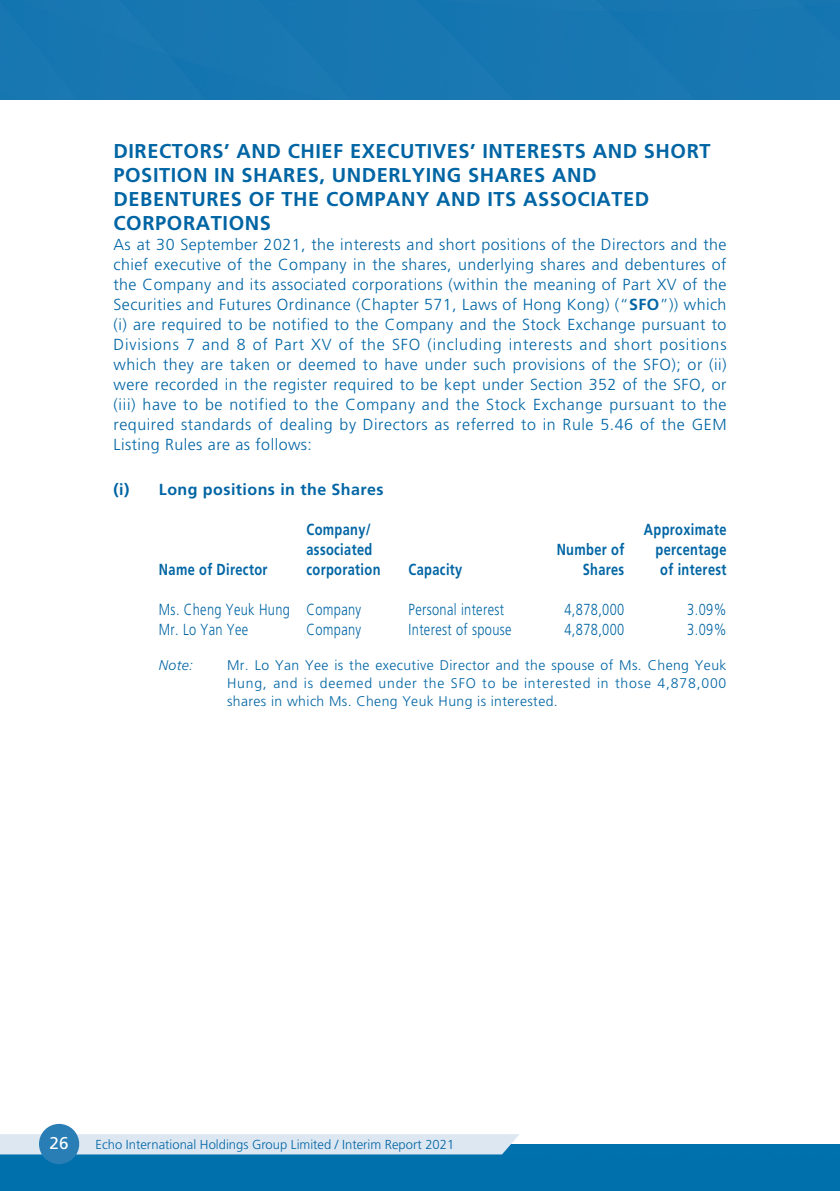
<style>
.page{position:relative;width:840px;height:1191px;background:#fff}
.page>*{position:absolute;margin:0;border:0;box-sizing:border-box;transform-origin:0 0}
._01_H1{font:700 20px/24px "Frutiger LT Std";letter-spacing:.03em;color:#0065a4}
.t1{font:17px "Frutiger LT Std";color:#fff}
._00_txt{font:300 16px/20px "Frutiger LT Std";letter-spacing:.03em;color:#0065a4;text-align:justify}
._00_txt-2{font:300 16px "Frutiger LT Std";letter-spacing:.03em;color:#0065a4;scale:.8 1}
._00_txt-3{font:700 16px "Frutiger LT Std";letter-spacing:.03em;color:#0065a4;scale:.8 1}
._02_H2{font:700 16px "Frutiger LT Std";letter-spacing:.03em;color:#0065a4}
._06_Notes{font:300 14px/18px "Frutiger LT Std";letter-spacing:.03em;color:#0065a4;text-align:justify}
._06_Notes-2{font:italic 300 14px "Frutiger LT Std";color:#0065a4}
.t2{font:300 13px "Frutiger LT Std";color:#0065a4}
.s1{font-weight:700}
</style>
<div class="page">
<img style="left:0;top:0;width:839px;height:1191px">
<div style="left:0;top:101px;width:839px;height:1043px;background:#fff"></div>
<div style="left:0;top:1134px;width:519px;height:20px;background:#dde7f2"></div>
<div style="left:39px;top:1123px;width:40px;height:41px;background:#2a7eb6;border-radius:50%"></div>
<p class="_01_H1" style="left:113px;top:139px;width:598px">DIRECTORS’ AND CHIEF EXECUTIVES’ INTERESTS AND SHORT POSITION IN SHARES, UNDERLYING SHARES AND DEBENTURES OF THE COMPANY AND ITS ASSOCIATED CORPORATIONS</p>
<p class="_00_txt" style="left:113px;top:235px;width:614px">As at 30 September 2021, the interests and short positions of the Directors and the chief executive of the Company in the shares, underlying shares and debentures of the Company and its associated corporations (within the meaning of Part XV of the Securities and Futures Ordinance (Chapter 571, Laws of Hong Kong) (“<span class="s1">SFO</span>”)) which (i) are required to be notified to the Company and the Stock Exchange pursuant to Divisions 7 and 8 of Part XV of the SFO (including interests and short positions which they are taken or deemed to have under such provisions of the SFO); or (ii) were recorded in the register required to be kept under Section 352 of the SFO, or (iii) have to be notified to the Company and the Stock Exchange pursuant to the required standards of dealing by Directors as referred to in Rule 5.46 of the GEM Listing Rules are as follows:</p>
<p class="_02_H2" style="left:113px;top:479px;width:271px">(i) Long positions in the Shares</p>
<p class="_00_txt-3" style="left:159px;top:559px;width:137px">Name of Director</p>
<p class="_00_txt-3" style="left:306px;top:519px;width:82px">Company/</p>
<p class="_00_txt-3" style="left:306px;top:539px;width:84px">associated</p>
<p class="_00_txt-3" style="left:306px;top:559px;width:94px">corporation</p>
<p class="_00_txt-3" style="left:408px;top:559px;width:69px">Capacity</p>
<p class="_00_txt-3" style="left:556px;top:539px;width:86px">Number of</p>
<p class="_00_txt-3" style="left:582px;top:559px;width:54px">Shares</p>
<p class="_00_txt-3" style="left:643px;top:519px;width:105px">Approximate</p>
<p class="_00_txt-3" style="left:655px;top:539px;width:90px">percentage</p>
<p class="_00_txt-3" style="left:660px;top:559px;width:84px">of interest</p>
<p class="_00_txt-2" style="left:159px;top:600px;width:165px">Ms. Cheng Yeuk Hung</p>
<p class="_00_txt-2" style="left:306px;top:600px;width:70px">Company</p>
<p class="_00_txt-2" style="left:408px;top:600px;width:121px">Personal interest</p>
<p class="_00_txt-2" style="left:564px;top:600px;width:76px">4,878,000</p>
<p class="_00_txt-2" style="left:687px;top:600px;width:50px">3.09%</p>
<p class="_00_txt-2" style="left:159px;top:620px;width:113px">Mr. Lo Yan Yee</p>
<p class="_00_txt-2" style="left:306px;top:620px;width:70px">Company</p>
<p class="_00_txt-2" style="left:408px;top:620px;width:130px">Interest of spouse</p>
<p class="_00_txt-2" style="left:564px;top:620px;width:76px">4,878,000</p>
<p class="_00_txt-2" style="left:687px;top:620px;width:50px">3.09%</p>
<p class="_06_Notes-2" style="left:159px;top:657px;width:36px">Note:</p>
<p class="_06_Notes" style="left:227px;top:656px;width:500px">Mr. Lo Yan Yee is the executive Director and the spouse of Ms. Cheng Yeuk Hung, and is deemed under the SFO to be interested in those 4,878,000 shares in which Ms. Cheng Yeuk Hung is interested.</p>
<p class="t1" style="left:50px;top:1133px;width:20px">26</p>
<p class="t2" style="left:96px;top:1137px;width:360px">Echo International Holdings Group Limited / Interim Report 2021</p>
</div>
